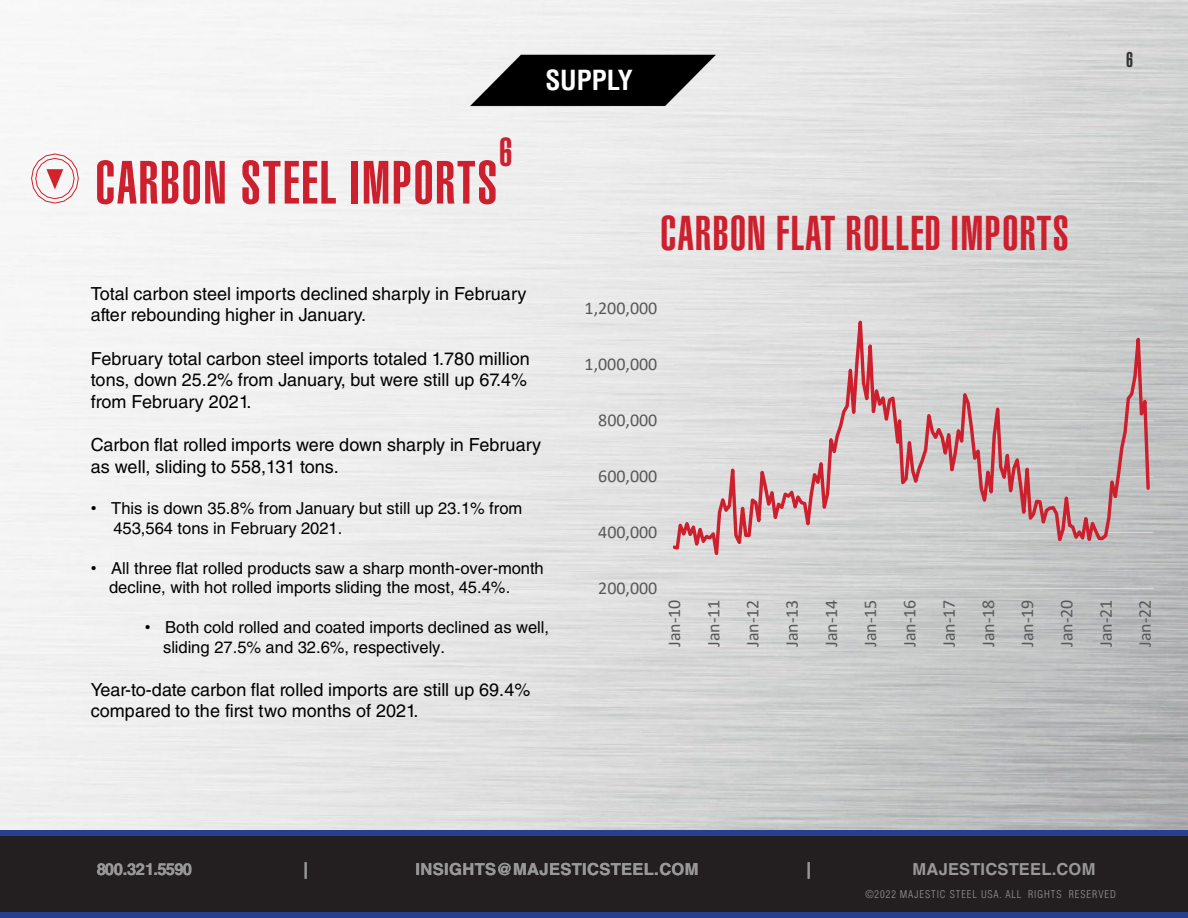
<style>
.page{position:relative;width:1188px;height:918px;background:#fff}
.page>*{position:absolute;margin:0;border:0;box-sizing:border-box;transform-origin:0 0}
.t1{font:60px "Helvetica LT Std Ultra Comp";letter-spacing:.025em;color:#cd202f}
.t2{font:48px "Helvetica LT Std Ultra Comp";letter-spacing:.03em;color:#cd202e}
.t3{font:39.9px "Helvetica LT Std Ultra Comp";color:#cd202f}
.t4{font:700 condensed 27px "Helvetica LT Std";letter-spacing:-.005em;color:#fff}
.t5{font:21px "Helvetica LT Std Ultra Comp";color:#303335}
.t6{font:18px "Helvetica LT Std";letter-spacing:.005em;color:#000}
.t7{font:18px "Calibri";color:#595959}
.t8{font:16.5px "Helvetica LT Std";color:#000}
.t9{font:700 16.5px "Helvetica LT Std";letter-spacing:.015em;color:#989899}
.t10{font:700 16.5px "Helvetica LT Std";letter-spacing:-.045em;color:#989899}
.t11{font:300 condensed 10.5px "Helvetica LT Std";letter-spacing:.09em;color:#989899}
.s1{font-family:"Arial"}
</style>
<div class="page">
<img style="left:0;top:0;width:1188px;height:830px">
<div style="left:0;top:833px;width:1188px;height:82px;background:#231f20"></div>
<div style="left:0;top:912px;width:1188px;height:6px;background:#25408f"></div>
<div style="left:0;top:830px;width:1188px;height:6px;background:#25408f"></div>
<img style="left:469px;top:26px;width:250px;height:106px">
<svg style="left:31px;top:153px;width:48px;height:51px"></svg>
<hr style="left:674px;top:532px;width:479px;height:1px;background:#d9d9d9">
<hr style="left:674px;top:476px;width:479px;height:1px;background:#d9d9d9">
<hr style="left:674px;top:420px;width:479px;height:1px;background:#d9d9d9">
<hr style="left:674px;top:364px;width:479px;height:1px;background:#d9d9d9">
<hr style="left:674px;top:309px;width:479px;height:1px;background:#d9d9d9">
<hr style="left:674px;top:588px;width:479px;height:1px;background:#d9d9d9">
<svg style="left:674px;top:310px;width:478px;height:272px"></svg>
<h1 class="t3" style="left:499px;top:129px;width:15px">6</h1>
<h1 class="t1" style="left:95px;top:148px;width:403px">CARBON STEEL IMPORTS</h1>
<p class="t4" style="left:545px;top:64px;width:89px">SUPPLY</p>
<p class="t2" style="left:660px;top:205px;width:410px">CARBON FLAT ROLLED IMPORTS</p>
<p class="t5" style="left:1126px;top:47px;width:9px">6</p>
<h1 class="t6" style="left:91px;top:283px;width:437px">Total carbon steel imports declined sharply in February</h1>
<h1 class="t6" style="left:91px;top:305px;width:277px">after rebounding higher in January.</h1>
<h1 class="t6" style="left:91px;top:348px;width:440px">February total carbon steel imports totaled 1.780 million</h1>
<h1 class="t6" style="left:91px;top:369px;width:438px">tons, down 25.2% from January, but were still up 67.4%</h1>
<h1 class="t6" style="left:91px;top:391px;width:162px">from February 2021.</h1>
<h1 class="t6" style="left:91px;top:434px;width:452px">Carbon flat rolled imports were down sharply in February</h1>
<h1 class="t6" style="left:91px;top:456px;width:249px">as well, sliding to 558,131 tons.</h1>
<p class="t8" style="left:91px;top:499px;width:433px"><span class="s1">•</span> This is down 35.8% from January but still up 23.1% from</p>
<h1 class="t8" style="left:113px;top:519px;width:231px">453,564 tons in February 2021.</h1>
<p class="t8" style="left:91px;top:558px;width:454px"><span class="s1">•</span> All three flat rolled products saw a sharp month-over-month</p>
<h1 class="t8" style="left:109px;top:578px;width:403px">decline, with hot rolled imports sliding the most, 45.4%.</h1>
<p class="t8" style="left:145px;top:618px;width:406px"><span class="s1">•</span> Both cold rolled and coated imports declined as well,</p>
<p class="t8" style="left:163px;top:638px;width:284px">sliding 27.5% and 32.6%, respectively.</p>
<h1 class="t6" style="left:91px;top:679px;width:441px">Year-to-date carbon flat rolled imports are still up 69.4%</h1>
<h1 class="t6" style="left:91px;top:701px;width:329px">compared to the first two months of 2021.</h1>
<p class="t7" style="left:585px;top:296px;width:74px">1,200,000</p>
<p class="t7" style="left:585px;top:352px;width:74px">1,000,000</p>
<p class="t7" style="left:598px;top:407px;width:61px">800,000</p>
<p class="t7" style="left:598px;top:463px;width:61px">600,000</p>
<p class="t7" style="left:598px;top:519px;width:61px">400,000</p>
<p class="t7" style="left:598px;top:575px;width:61px">200,000</p>
<p class="t7" style="left:662px;top:647px;width:49px;rotate:-90deg">Jan-10</p>
<p class="t7" style="left:701px;top:647px;width:49px;rotate:-90deg">Jan-11</p>
<p class="t7" style="left:740px;top:647px;width:49px;rotate:-90deg">Jan-12</p>
<p class="t7" style="left:779px;top:647px;width:49px;rotate:-90deg">Jan-13</p>
<p class="t7" style="left:819px;top:647px;width:49px;rotate:-90deg">Jan-14</p>
<p class="t7" style="left:858px;top:647px;width:49px;rotate:-90deg">Jan-15</p>
<p class="t7" style="left:897px;top:647px;width:49px;rotate:-90deg">Jan-16</p>
<p class="t7" style="left:936px;top:647px;width:49px;rotate:-90deg">Jan-17</p>
<p class="t7" style="left:976px;top:647px;width:49px;rotate:-90deg">Jan-18</p>
<p class="t7" style="left:1015px;top:647px;width:49px;rotate:-90deg">Jan-19</p>
<p class="t7" style="left:1054px;top:647px;width:49px;rotate:-90deg">Jan-20</p>
<p class="t7" style="left:1093px;top:647px;width:49px;rotate:-90deg">Jan-21</p>
<p class="t7" style="left:1133px;top:647px;width:49px;rotate:-90deg">Jan-22</p>
<p class="t10" style="left:97px;top:859px;width:97px">800.321.5590</p>
<p class="t9" style="left:303px;top:859px;width:6px">|</p>
<p class="t9" style="left:415px;top:859px;width:285px">INSIGHTS@MAJESTICSTEEL.COM</p>
<p class="t9" style="left:807px;top:859px;width:6px">|</p>
<p class="t9" style="left:913px;top:859px;width:184px">MAJESTICSTEEL.COM</p>
<p class="t11" style="left:865px;top:888px;width:252px">©2022 MAJESTIC STEEL USA. ALL RIGHTS RESERVED</p>
</div>
